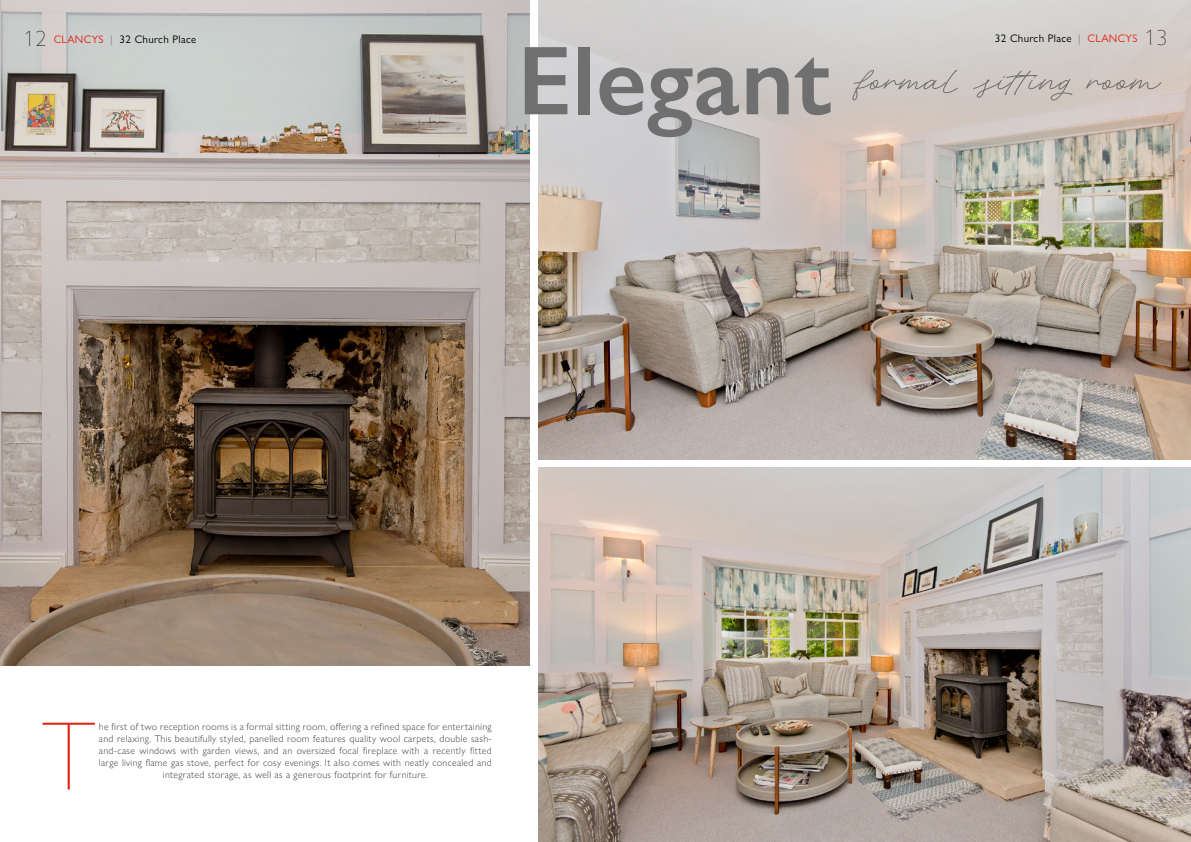
<style>
.page{position:relative;width:1191px;height:842px;background:#fff}
.page>*{position:absolute;margin:0;border:0;box-sizing:border-box;transform-origin:0 0}
.t1{font:600 98.4px "Gill Sans Nova";color:#706f6f}
.t2{font:200 98px "Gill Sans Nova";color:#e42316}
.t3{font:48px "Adventures Unlimited Script";letter-spacing:.02em;color:#706f6f;scale:1.07 1}
.t4{font:11px "Gill Sans Nova";letter-spacing:.03em;color:#000}
.t5{font:300 10px/12px "Gill Sans Nova";letter-spacing:.03em;color:#3c3c3b;text-align:center}
.s1{font-weight:200;font-size:22px}
.s2{color:#e42316}
.s3{font-weight:200}
</style>
<div class="page">
<img style="left:538px;top:0;width:653px;height:459px">
<img style="left:538px;top:468px;width:653px;height:374px">
<img style="left:0;top:0;width:529px;height:665px">
<p class="t4" style="left:24px;top:32px;width:174px"><span class="s1">12</span> <span class="s2">CLANCYS</span> <span class="s3">|</span> 32 Church Place</p>
<p class="t4" style="left:995px;top:32px;width:174px">32 Church Place <span class="s3">|</span> <span class="s2">CLANCYS</span> <span class="s1">13</span></p>
<p class="t1" style="left:517px;top:20px;width:316px">Elegant</p>
<p class="t3" style="left:859px;top:60px;width:283px">formal sitting room</p>
<p class="t2" style="left:41px;top:696px;width:56px">T</p>
<p class="t5" style="left:99px;top:720px;width:394px">he first of two reception rooms is a formal sitting room, offering a refined space for entertaining and relaxing. This beautifully styled, panelled room features quality wool carpets, double sash&shy;and-case windows with garden views, and an oversized focal fireplace with a recently fitted large living flame gas stove, perfect for cosy evenings. It also comes with neatly concealed and integrated storage, as well as a generous footprint for furniture.</p>
</div>
